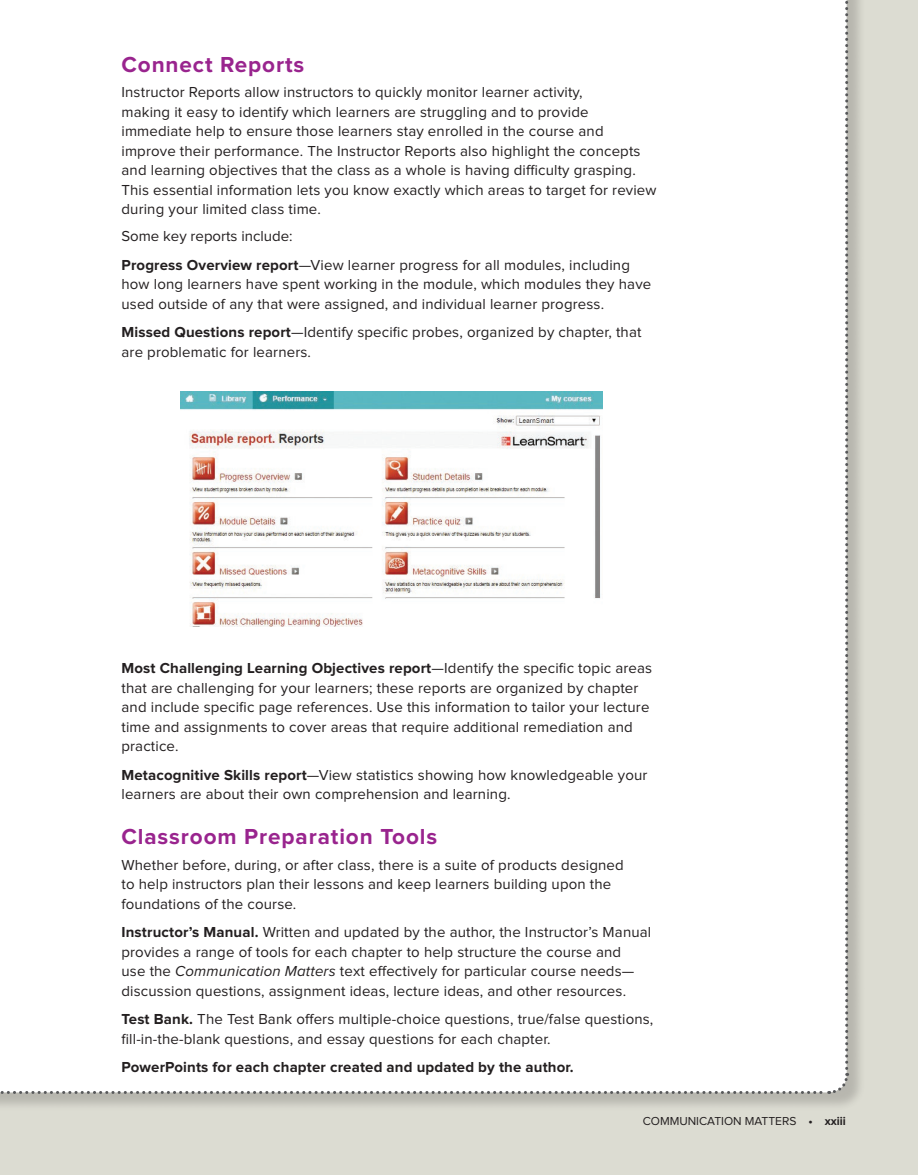
<style>
.page{position:relative;width:918px;height:1175px;background:#fff}
.page>*{position:absolute;margin:0;border:0;box-sizing:border-box;transform-origin:0 0}
.fwt_hb{font:700 22.5px "Proxima Nova";letter-spacing:.04em;color:#99248e}
.fwt_ct{font:15px/19.5px "Proxima Nova";letter-spacing:.01em;color:#231f20}
.fwt_ct-2{font:700 15px "Proxima Nova";letter-spacing:.01em;color:#231f20}
.fwt_tx{font:15px "Proxima Nova";color:#231f20}
.t1{font:12px "Proxima Nova";color:#231f20}
.s1{font-weight:700}
.s2{font-style:italic}
</style>
<div class="page">
<div style="left:0;top:0;width:918px;height:1174px;background:#dcdcd2"></div>
<div style="left:0;top:0;width:866px;height:1112px;background:#231f20;opacity:.2"></div>
<div style="left:0;top:0;width:850px;height:1095px;background:#fff"></div>
<p class="fwt_hb" style="left:122px;top:51px;width:184px">Connect Reports</p>
<p class="fwt_ct" style="left:122px;top:83px;width:537px">Instructor Reports allow instructors to quickly monitor learner activity,<br>making it easy to identify which learners are struggling and to provide immediate help to ensure those learners stay enrolled in the course and improve their performance. The Instructor Reports also highlight the concepts and learning objectives that the class as a whole is having difficulty grasping.<br>This essential information lets you know exactly which areas to target for review during your limited class time.</p>
<p class="fwt_tx" style="left:122px;top:228px;width:173px">Some key reports include:</p>
<p class="fwt_ct" style="left:122px;top:255px;width:531px"><span class="s1">Progress Overview report</span>—View learner progress for all modules, including how long learners have spent working in the module, which modules they have used outside of any that were assigned, and individual learner progress.</p>
<p class="fwt_ct" style="left:122px;top:323px;width:522px"><span class="s1">Missed Questions report</span>—Identify specific probes, organized by chapter, that are problematic for learners.</p>
<p class="fwt_ct" style="left:122px;top:658px;width:532px"><span class="s1">Most Challenging Learning Objectives report</span>—Identify the specific topic areas that are challenging for your learners; these reports are organized by chapter and include specific page references. Use this information to tailor your lecture time and assignments to cover areas that require additional remediation and practice.</p>
<p class="fwt_ct" style="left:122px;top:765px;width:528px"><span class="s1">Metacognitive Skills report</span>—View statistics showing how knowledgeable your learners are about their own comprehension and learning.</p>
<p class="fwt_hb" style="left:122px;top:823px;width:317px">Classroom Preparation Tools</p>
<p class="fwt_ct" style="left:122px;top:855px;width:504px">Whether before, during, or after class, there is a suite of products designed to help instructors plan their lessons and keep learners building upon the foundations of the course.</p>
<p class="fwt_ct" style="left:122px;top:922px;width:531px"><span class="s1">Instructor’s Manual.</span> Written and updated by the author, the Instructor’s Manual provides a range of tools for each chapter to help structure the course and<br>use the <span class="s2">Communication Matters</span> text effectively for particular course needs— discussion questions, assignment ideas, lecture ideas, and other resources.</p>
<p class="fwt_ct" style="left:122px;top:1009px;width:533px"><span class="s1">Test Bank.</span> The Test Bank offers multiple-choice questions, true/false questions, fill-in-the-blank questions, and essay questions for each chapter.</p>
<p class="fwt_ct-2" style="left:122px;top:1058px;width:454px">PowerPoints for each chapter created and updated by the author.</p>
<p class="t1" style="left:643px;top:1114px;width:205px">COMMUNICATION MATTERS <span class="s1">• xxiii</span></p>
</div>
